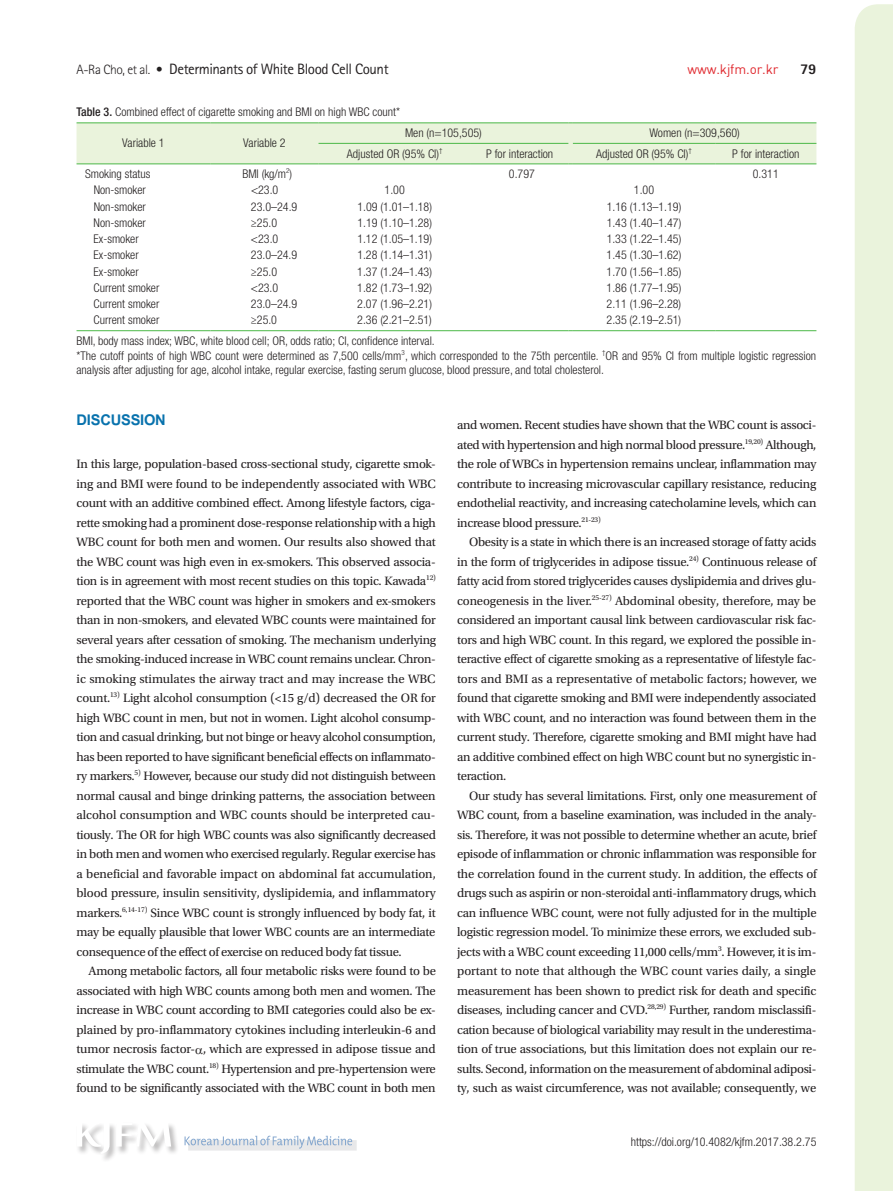
<style>
.page{position:relative;width:893px;height:1191px;background:#fff}
.page>*{position:absolute;margin:0;border:0;box-sizing:border-box;transform-origin:0 0}
.t1{font:700 20.4px "Utsaah";letter-spacing:-.01em;color:#0872ad}
.t2{font:15px "Rotis Sans Serif Std";letter-spacing:-.03em;color:#231f20}
.t3{font:800 15px "Rotis Sans Serif Std";color:#231f20}
.t4{font:13.5px "Dinreg";letter-spacing:-.01em;color:#e02a30}
.t5{font:12.75px/19.5px "Utopia Std";letter-spacing:-.025em;color:#231f20;text-align:justify}
.t6{font:300 condensed 12px/14.4px "Helvetica Neue LT Std";color:#231f20}
.s1{font-weight:300;font-size:13.5px}
.s2{font-weight:500}
</style>
<div class="page">
<div style="left:855px;top:4px;width:38px;height:1187px;background:#eaf3dc"></div>
<div style="left:188px;top:1140px;width:169px;height:10px;background:#e8e8e9"></div>
<svg style="left:185px;top:1135px;width:167px;height:13px"></svg>
<div style="left:76px;top:1122px;width:104px;height:40px;background:#231f20;opacity:.3"></div>
<svg style="left:77px;top:1122px;width:94px;height:32px"></svg>
<hr style="left:77px;top:330px;width:133px;height:1px;background:#4cb848">
<hr style="left:210px;top:330px;width:108px;height:1px;background:#4cb848">
<hr style="left:318px;top:330px;width:153px;height:1px;background:#4cb848">
<hr style="left:471px;top:330px;width:97px;height:1px;background:#4cb848">
<hr style="left:573px;top:330px;width:142px;height:1px;background:#4cb848">
<hr style="left:715px;top:330px;width:101px;height:1px;background:#4cb848">
<svg style="left:77px;top:123px;width:739px;height:42px;background:#e2f0d5"></svg>
<p class="t2" style="left:77px;top:60px;width:314px"><span class="s1">A-Ra Cho, et al. •</span> Determinants of White Blood Cell Count</p>
<p class="t4" style="left:687px;top:61px;width:93px">www.kjfm.or.kr</p>
<p class="t3" style="left:800px;top:60px;width:18px">79</p>
<p class="t6" style="left:77px;top:105px;width:325px"><span class="s2">Table 3.</span> Combined effect of cigarette smoking and BMI on high WBC count*</p>
<p class="t6" style="left:122px;top:136px;width:44px">Variable 1</p>
<p class="t6" style="left:243px;top:136px;width:44px">Variable 2</p>
<p class="t6" style="left:405px;top:125px;width:78px">Men (n=105,505)</p>
<p class="t6" style="left:649px;top:125px;width:92px">Women (n=309,560)</p>
<p class="t6" style="left:347px;top:146px;width:97px">Adjusted OR (95% CI)<sup>†</sup></p>
<p class="t6" style="left:486px;top:146px;width:69px">P for interaction</p>
<p class="t6" style="left:596px;top:146px;width:97px">Adjusted OR (95% CI)<sup>†</sup></p>
<p class="t6" style="left:732px;top:146px;width:69px">P for interaction</p>
<p class="t6" style="left:85px;top:166px;width:67px">Smoking status</p>
<p class="t6" style="left:242px;top:166px;width:51px">BMI (kg/m<sup>2</sup>)</p>
<p class="t6" style="left:509px;top:166px;width:27px">0.797</p>
<p class="t6" style="left:753px;top:166px;width:27px">0.311</p>
<p class="t6" style="left:94px;top:183px;width:54px">Non-smoker</p>
<p class="t6" style="left:251px;top:183px;width:29px">&lt;23.0</p>
<p class="t6" style="left:385px;top:183px;width:22px">1.00</p>
<p class="t6" style="left:634px;top:183px;width:22px">1.00</p>
<p class="t6" style="left:94px;top:199px;width:54px">Non-smoker</p>
<p class="t6" style="left:251px;top:199px;width:48px">23.0–24.9</p>
<p class="t6" style="left:357px;top:199px;width:76px">1.09 (1.01–1.18)</p>
<p class="t6" style="left:607px;top:199px;width:76px">1.16 (1.13–1.19)</p>
<p class="t6" style="left:94px;top:215px;width:54px">Non-smoker</p>
<p class="t6" style="left:251px;top:215px;width:28px">≥25.0</p>
<p class="t6" style="left:357px;top:215px;width:76px">1.19 (1.10–1.28)</p>
<p class="t6" style="left:607px;top:215px;width:76px">1.43 (1.40–1.47)</p>
<p class="t6" style="left:94px;top:231px;width:47px">Ex-smoker</p>
<p class="t6" style="left:251px;top:231px;width:29px">&lt;23.0</p>
<p class="t6" style="left:357px;top:231px;width:76px">1.12 (1.05–1.19)</p>
<p class="t6" style="left:607px;top:231px;width:76px">1.33 (1.22–1.45)</p>
<p class="t6" style="left:94px;top:248px;width:47px">Ex-smoker</p>
<p class="t6" style="left:251px;top:248px;width:48px">23.0–24.9</p>
<p class="t6" style="left:357px;top:248px;width:76px">1.28 (1.14–1.31)</p>
<p class="t6" style="left:607px;top:248px;width:76px">1.45 (1.30–1.62)</p>
<p class="t6" style="left:94px;top:264px;width:47px">Ex-smoker</p>
<p class="t6" style="left:251px;top:264px;width:28px">≥25.0</p>
<p class="t6" style="left:357px;top:264px;width:76px">1.37 (1.24–1.43)</p>
<p class="t6" style="left:607px;top:264px;width:76px">1.70 (1.56–1.85)</p>
<p class="t6" style="left:94px;top:280px;width:67px">Current smoker</p>
<p class="t6" style="left:251px;top:280px;width:29px">&lt;23.0</p>
<p class="t6" style="left:357px;top:280px;width:76px">1.82 (1.73–1.92)</p>
<p class="t6" style="left:607px;top:280px;width:76px">1.86 (1.77–1.95)</p>
<p class="t6" style="left:94px;top:296px;width:67px">Current smoker</p>
<p class="t6" style="left:251px;top:296px;width:48px">23.0–24.9</p>
<p class="t6" style="left:357px;top:296px;width:76px">2.07 (1.96–2.21)</p>
<p class="t6" style="left:607px;top:296px;width:76px">2.11 (1.96–2.28)</p>
<p class="t6" style="left:94px;top:313px;width:67px">Current smoker</p>
<p class="t6" style="left:251px;top:313px;width:28px">≥25.0</p>
<p class="t6" style="left:357px;top:313px;width:76px">2.36 (2.21–2.51)</p>
<p class="t6" style="left:607px;top:313px;width:76px">2.35 (2.19–2.51)</p>
<p class="t6" style="left:76px;top:333px;width:741px">BMI, body mass index; WBC, white blood cell; OR, odds ratio; CI, confidence interval.<br>*The cutoff points of high WBC count were determined as 7,500 cells/mm<sup>3</sup>, which corresponded to the 75th percentile. <sup>†</sup>OR and 95% CI from multiple logistic regression analysis after adjusting for age, alcohol intake, regular exercise, fasting serum glucose, blood pressure, and total cholesterol.</p>
<h1 class="t1" style="left:77px;top:410px;width:91px">Discussion</h1>
<p class="t5" style="left:77px;top:454px;width:361px">In this large, population-based cross-sectional study, cigarette smok&shy;ing and BMI were found to be independently associated with WBC count with an additive combined effect. Among lifestyle factors, ciga&shy;rette smoking had a prominent dose-response relationship with a high WBC count for both men and women. Our results also showed that the WBC count was high even in ex-smokers. This observed associa&shy;tion is in agreement with most recent studies on this topic. Kawada<sup>12) </sup>reported that the WBC count was higher in smokers and ex-smokers than in non-smokers, and elevated WBC counts were maintained for several years after cessation of smoking. The mechanism underlying the smoking-induced increase in WBC count remains unclear. Chron&shy;ic smoking stimulates the airway tract and may increase the WBC count.<sup>13)</sup> Light alcohol consumption (&lt;15 g/d) decreased the OR for high WBC count in men, but not in women. Light alcohol consump&shy;tion and casual drinking, but not binge or heavy alcohol consumption, has been reported to have significant beneficial effects on inflammato&shy;ry markers.<sup>5)</sup> However, because our study did not distinguish between normal causal and binge drinking patterns, the association between alcohol consumption and WBC counts should be interpreted cau&shy;tiously. The OR for high WBC counts was also significantly decreased in both men and women who exercised regularly. Regular exercise has a beneficial and favorable impact on abdominal fat accumulation, blood pressure, insulin sensitivity, dyslipidemia, and inflammatory markers.<sup>6,14-17)</sup> Since WBC count is strongly influenced by body fat, it may be equally plausible that lower WBC counts are an intermediate consequence of the effect of exercise on reduced body fat tissue.</p>
<p class="t5" style="left:77px;top:961px;width:361px;text-indent:12px">Among metabolic factors, all four metabolic risks were found to be associated with high WBC counts among both men and women. The increase in WBC count according to BMI categories could also be ex&shy;plained by pro-inflammatory cytokines including interleukin-6 and tumor necrosis factor- , which are expressed in adipose tissue and stimulate the WBC count.<sup>18)</sup> Hypertension and pre-hypertension were found to be significantly associated with the WBC count in both men</p>
<p class="t5" style="left:457px;top:415px;width:361px">and women. Recent studies have shown that the WBC count is associ&shy;ated with hypertension and high normal blood pressure.<sup>19,20)</sup> Although, the role of WBCs in hypertension remains unclear, inflammation may contribute to increasing microvascular capillary resistance, reducing endothelial reactivity, and increasing catecholamine levels, which can increase blood pressure.<sup>21-23)</sup></p>
<p class="t5" style="left:457px;top:532px;width:361px;text-indent:12px">Obesity is a state in which there is an increased storage of fatty acids in the form of triglycerides in adipose tissue.<sup>24)</sup> Continuous release of fatty acid from stored triglycerides causes dyslipidemia and drives glu&shy;coneogenesis in the liver.<sup>25-27)</sup> Abdominal obesity, therefore, may be considered an important causal link between cardiovascular risk fac&shy;tors and high WBC count. In this regard, we explored the possible in&shy;teractive effect of cigarette smoking as a representative of lifestyle fac&shy;tors and BMI as a representative of metabolic factors; however, we found that cigarette smoking and BMI were independently associated with WBC count, and no interaction was found between them in the current study. Therefore, cigarette smoking and BMI might have had an additive combined effect on high WBC count but no synergistic in&shy;teraction.</p>
<p class="t5" style="left:457px;top:786px;width:361px;text-indent:12px">Our study has several limitations. First, only one measurement of WBC count, from a baseline examination, was included in the analy&shy;sis. Therefore, it was not possible to determine whether an acute, brief episode of inflammation or chronic inflammation was responsible for the correlation found in the current study. In addition, the effects of drugs such as aspirin or non-steroidal anti-inflammatory drugs, which can influence WBC count, were not fully adjusted for in the multiple logistic regression model. To minimize these errors, we excluded sub&shy;jects with a WBC count exceeding 11,000 cells/mm<sup>3</sup>. However, it is im&shy;portant to note that although the WBC count varies daily, a single measurement has been shown to predict risk for death and specific diseases, including cancer and CVD.<sup>28,29)</sup> Further, random misclassifi&shy;cation because of biological variability may result in the underestima&shy;tion of true associations, but this limitation does not explain our re&shy;sults. Second, information on the measurement of abdominal adiposi&shy;ty, such as waist circumference, was not available; consequently, we</p>
<p class="t6" style="left:631px;top:1134px;width:187px">https://doi.org/10.4082/kjfm.2017.38.2.75</p>
</div>
